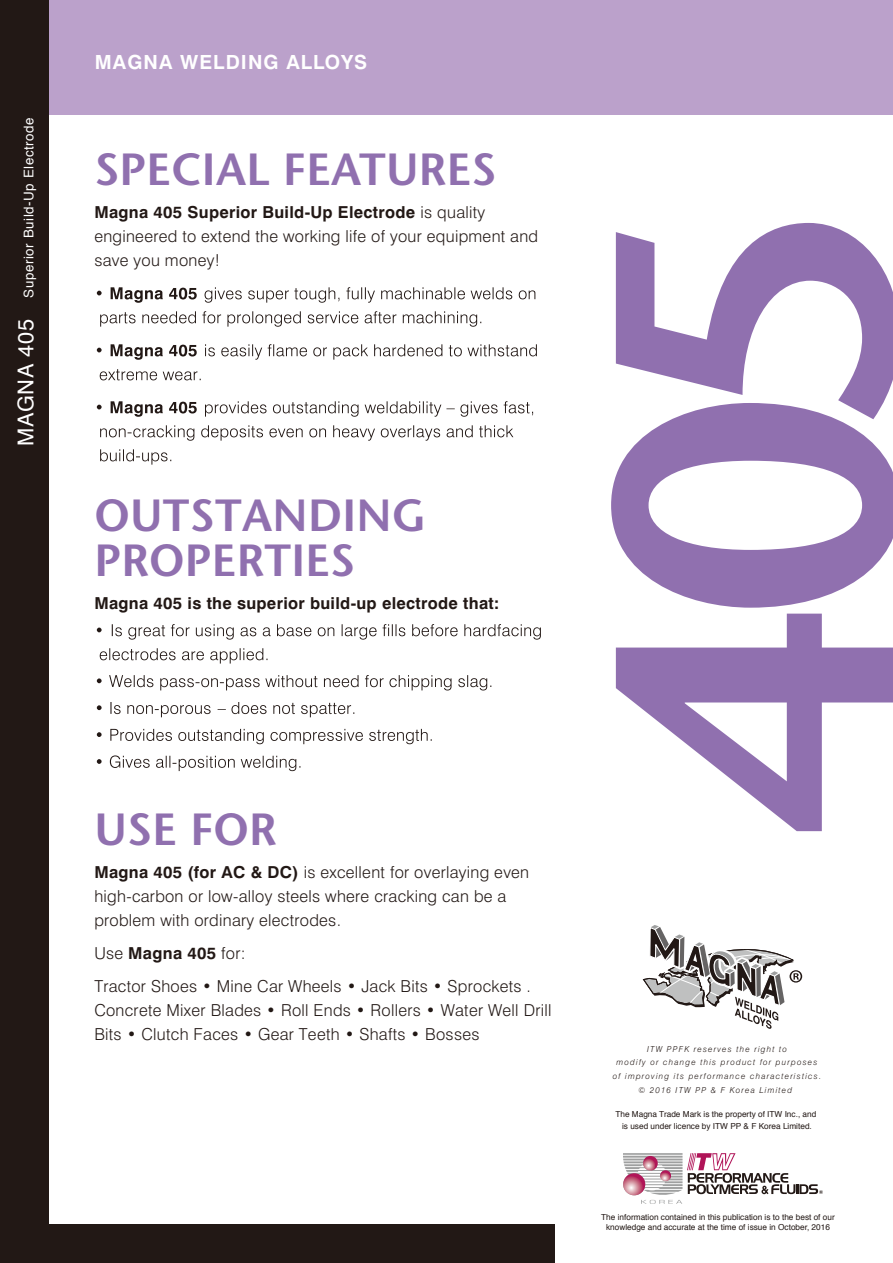
<style>
.page{position:relative;width:893px;height:1263px;background:#fff}
.page>*{position:absolute;margin:0;border:0;box-sizing:border-box;transform-origin:0 0}
.t1{font:600 398.25px "Stone Sans";color:#9070af}
.t2{font:600 45px/44.8px "Stone Sans";letter-spacing:.005em;color:#9070af}
.t3{font:700 19.5px "Swiss 721 BT";letter-spacing:.055em;color:#fff}
.t4{font:300 16.5px/24px "Swiss 721 BT";letter-spacing:.015em;color:#221815}
.t5{font:700 16.5px "Swiss 721 BT";letter-spacing:.02em;color:#221815}
.t6{font:13.35px "Helvetica";letter-spacing:.045em;color:#fff}
.t7{font:8.25px/12px "Helvetica";color:#221815;text-align:center}
.t8{font:italic 300 8.25px/13.6px "Swiss 721 BT";letter-spacing:.145em;color:#221815;text-align:center}
.s1{font-size:21.9px}
.s2{font-weight:700}
</style>
<div class="page">
<div style="left:0;top:0;width:892px;height:115px;background:#bba1cb"></div>
<div style="left:0;top:1225px;width:554px;height:38px;background:#221815"></div>
<div style="left:0;top:0;width:49px;height:1261px;background:#221815"></div>
<svg style="left:97px;top:287px;width:100px;height:16px"></svg>
<svg style="left:204px;top:287px;width:331px;height:16px"></svg>
<svg style="left:100px;top:311px;width:381px;height:16px"></svg>
<svg style="left:97px;top:344px;width:100px;height:16px"></svg>
<svg style="left:205px;top:344px;width:332px;height:16px"></svg>
<svg style="left:100px;top:369px;width:101px;height:11px"></svg>
<svg style="left:97px;top:401px;width:100px;height:16px"></svg>
<svg style="left:205px;top:401px;width:328px;height:16px"></svg>
<svg style="left:100px;top:425px;width:413px;height:16px"></svg>
<svg style="left:100px;top:449px;width:71px;height:16px"></svg>
<svg style="left:97px;top:628px;width:5px;height:4px"></svg>
<svg style="left:112px;top:624px;width:429px;height:16px"></svg>
<svg style="left:100px;top:648px;width:167px;height:16px"></svg>
<svg style="left:97px;top:675px;width:394px;height:16px"></svg>
<svg style="left:97px;top:702px;width:257px;height:15px"></svg>
<svg style="left:97px;top:729px;width:335px;height:15px"></svg>
<svg style="left:97px;top:755px;width:203px;height:16px"></svg>
<svg style="left:623px;top:925px;width:199px;height:279px"></svg>
<p class="t6" style="left:19px;top:446px;width:330px;rotate:-90deg"><span class="s1">MAGNA 405</span> Superior Build-Up Electrode</p>
<p class="t3" style="left:95px;top:50px;width:274px">MAGNA WELDING ALLOYS</p>
<h2 class="t2" style="left:94px;top:147px;width:403px">SPECIAL FEATURES</h2>
<p class="t4" style="left:94px;top:200px;width:445px"><span class="s2">Magna 405 Superior Build-Up Electrode</span> is quality engineered to extend the working life of your equipment and save you money!</p>
<h2 class="t2" style="left:94px;top:493px;width:334px">OUTSTANDING<br>PROPERTIES</h2>
<p class="t5" style="left:94px;top:593px;width:406px">Magna 405 is the superior build-up electrode that:</p>
<h2 class="t2" style="left:94px;top:807px;width:184px">USE FOR</h2>
<p class="t4" style="left:94px;top:860px;width:436px"><span class="s2">Magna 405 (for AC &amp; DC)</span> is excellent for overlaying even high-carbon or low-alloy steels where cracking can be a problem with ordinary electrodes.</p>
<p class="t4" style="left:94px;top:937px;width:438px;line-height:33px">Use <span class="s2">Magna 405</span> for:<br>Tractor Shoes • Mine Car Wheels • Jack Bits • Sprockets .</p>
<p class="t4" style="left:94px;top:998px;width:459px">Concrete Mixer Blades • Roll Ends • Rollers • Water Well Drill<br>Bits • Clutch Faces • Gear Teeth • Shafts • Bosses</p>
<h1 class="t1" style="left:508px;top:840px;width:640px;rotate:-90deg">405</h1>
<p class="t8" style="left:612px;top:1042px;width:210px">ITW PPFK reserves the right to<br>modify or change this product for purposes of improving its performance characteristics. © 2016 ITW PP &amp; F Korea Limited</p>
<p class="t7" style="left:615px;top:1108px;width:202px">The Magna Trade Mark is the property of ITW Inc., and is used under licence by ITW PP &amp; F Korea Limited.</p>
<p class="t7" style="left:601px;top:1212px;width:235px;line-height:9.9px">The information contained in this publication is to the best of our knowledge and accurate at the time of issue in October, 2016</p>
</div>
